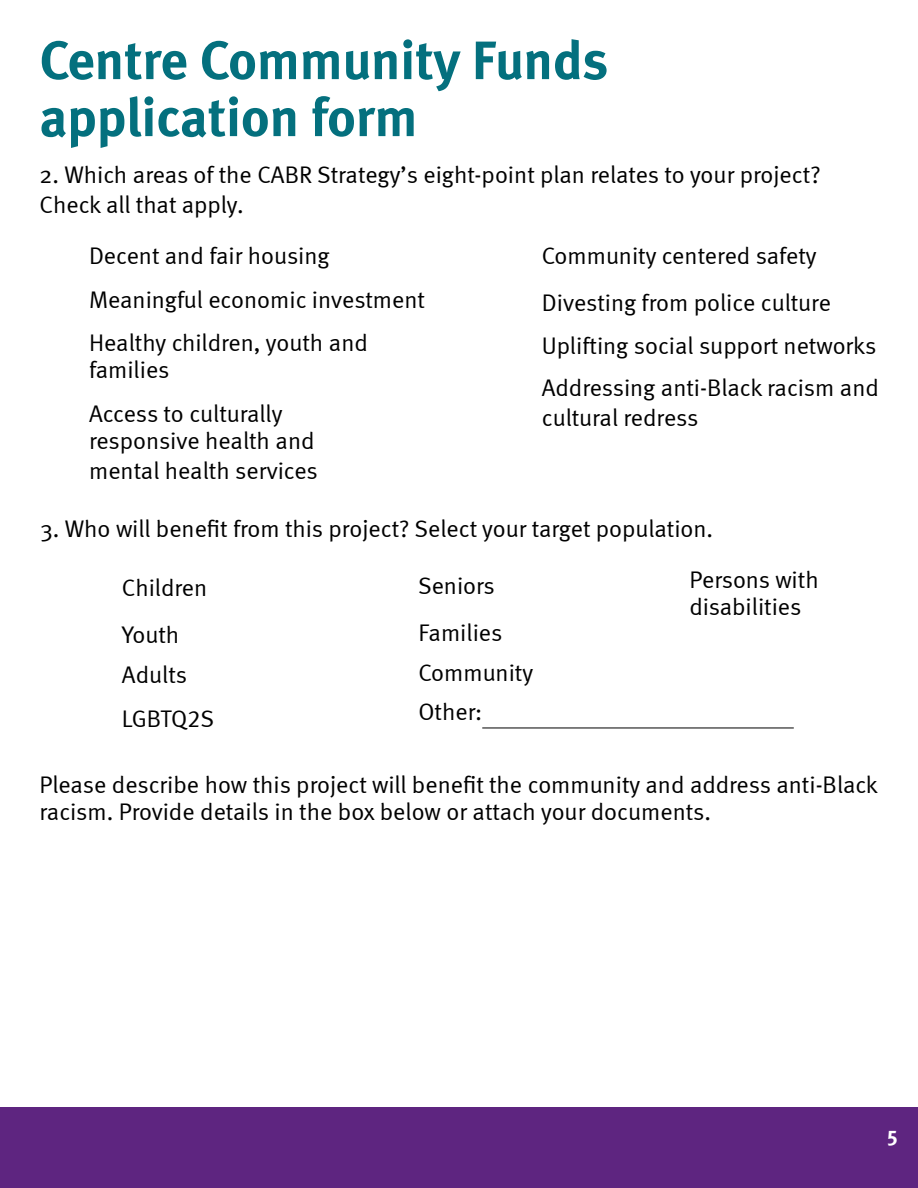
<style>
.page{position:relative;width:918px;height:1188px;background:#fff}
.page>*{position:absolute;margin:0;border:0;box-sizing:border-box;transform-origin:0 0}
.t1{font:54px/57px "Meta Bold LF";color:#04707e}
.t2{font:24px/43.5px "Meta Normal";color:#000}
.t3{font:24px "Meta Normal LF";color:#000}
.t4{font:21px "Meta Bold LF";color:#fff}
</style>
<div class="page">
<div style="left:0;top:1107px;width:918px;height:81px;background:#5e2580"></div>
<hr style="left:482px;top:728px;width:312px;height:1px;background:#000">
<h1 class="t1" style="left:40px;top:31px;width:570px">Centre Community Funds application form</h1>
<p class="t2" style="left:40px;top:159px;width:783px;line-height:30px">2. Which areas of the CABR Strategy’s eight-point plan relates to your project?<br>Check all that apply.</p>
<p class="t2" style="left:89px;top:234px;width:337px">Decent and fair housing<br>Meaningful economic investment<br>Healthy children, youth and</p>
<p class="t2" style="left:89px;top:348px;width:195px">families<br>Access to culturally</p>
<p class="t2" style="left:89px;top:425px;width:230px;line-height:30px">responsive health and mental health services</p>
<p class="t2" style="left:542px;top:233px;width:291px;line-height:46.5px">Community centered safety<br>Divesting from police culture</p>
<p class="t2" style="left:542px;top:325px;width:339px;line-height:42px">Uplifting social support networks<br>Addressing anti-Black racism and</p>
<p class="t2" style="left:542px;top:396px;width:158px">cultural redress</p>
<p class="t2" style="left:40px;top:507px;width:674px">3. Who will benefit from this project? Select your target population.</p>
<p class="t3" style="left:122px;top:574px;width:87px">Children</p>
<p class="t3" style="left:122px;top:621px;width:59px">Youth</p>
<p class="t3" style="left:122px;top:661px;width:67px">Adults</p>
<p class="t3" style="left:122px;top:705px;width:94px">LGBTQ2S</p>
<p class="t2" style="left:689px;top:565px;width:131px;line-height:27px">Persons with disabilities</p>
<p class="t2" style="left:418px;top:564px;width:78px">Seniors</p>
<p class="t2" style="left:418px;top:611px;width:85px">Families</p>
<p class="t2" style="left:418px;top:651px;width:116px">Community</p>
<p class="t2" style="left:418px;top:690px;width:65px">Other:</p>
<p class="t2" style="left:40px;top:771px;width:840px;line-height:27px">Please describe how this project will benefit the community and address anti-Black racism. Provide details in the box below or attach your documents.</p>
<p class="t4" style="left:886px;top:1125px;width:13px">5</p>
</div>
